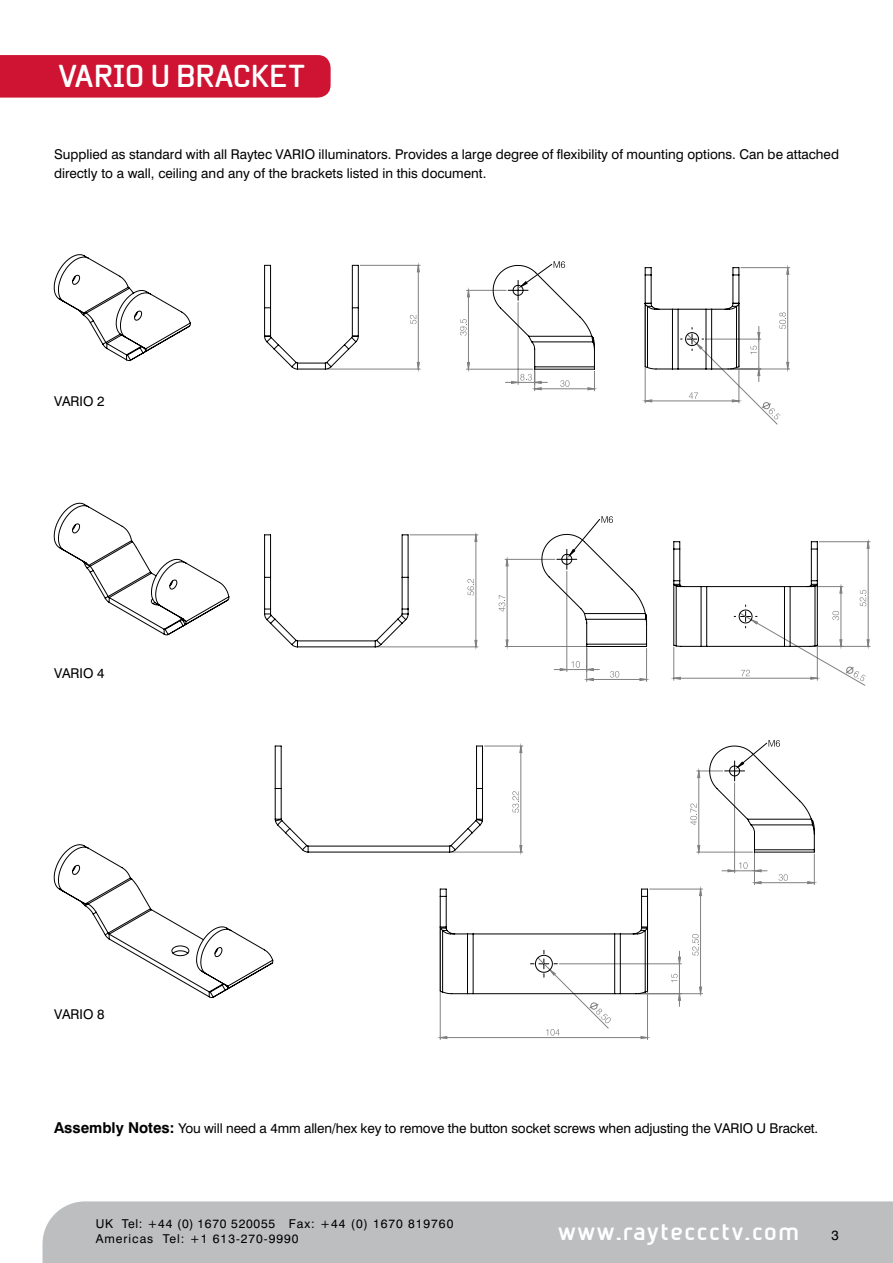
<style>
.page{position:relative;width:893px;height:1263px;background:#fff}
.page>*{position:absolute;margin:0;border:0;box-sizing:border-box;transform-origin:0 0}
.t1{font:700 30.3px "Beta Sans";letter-spacing:-.03em;color:#fff}
.t2{font:700 24px "Beta Sans";letter-spacing:.04em;color:#fff}
.t3{font:13.5px/19.5px "Swiss 721 BT";color:#000}
.t4{font:12.15px/15.5px "Swiss 721 BT";letter-spacing:.08em;color:#000}
.s1{font-weight:700;font-size:15px}
</style>
<div class="page">
<div style="left:0;top:55px;width:331px;height:43px;background:#ce1432"></div>
<div style="left:43px;top:1201px;width:850px;height:62px;background:#bcbec0"></div>
<svg style="left:54px;top:254px;width:137px;height:107px"></svg>
<svg style="left:54px;top:503px;width:176px;height:132px"></svg>
<hr style="left:327px;top:369px;width:93px;height:1px;background:#808080">
<hr style="left:360px;top:265px;width:60px;height:1px;background:#808080">
<svg style="left:410px;top:265px;width:10px;height:104px"></svg>
<svg style="left:264px;top:265px;width:95px;height:105px"></svg>
<svg style="left:460px;top:261px;width:135px;height:130px"></svg>
<svg style="left:644px;top:267px;width:146px;height:158px"></svg>
<hr style="left:377px;top:647px;width:101px;height:1px;background:#808080">
<hr style="left:410px;top:535px;width:68px;height:1px;background:#808080">
<svg style="left:467px;top:534px;width:10px;height:113px"></svg>
<svg style="left:264px;top:534px;width:145px;height:113px"></svg>
<svg style="left:673px;top:541px;width:197px;height:145px"></svg>
<svg style="left:499px;top:516px;width:148px;height:165px"></svg>
<svg style="left:54px;top:740px;width:761px;height:300px"></svg>
<h1 class="t1" style="left:57px;top:58px;width:250px">VARIO U BRACKET</h1>
<p class="t3" style="left:54px;top:144px;width:786px">Supplied as standard with all Raytec VARIO illuminators. Provides a large degree of flexibility of mounting options. Can be attached directly to a wall, ceiling and any of the brackets listed in this document.</p>
<p class="t3" style="left:54px;top:391px;width:52px">VARIO 2</p>
<p class="t3" style="left:54px;top:663px;width:52px">VARIO 4</p>
<p class="t3" style="left:54px;top:1004px;width:52px">VARIO 8</p>
<p class="t3" style="left:54px;top:1119px;width:766px"><span class="s1">Assembly Notes:</span> You will need a 4mm allen/hex key to remove the button socket screws when adjusting the VARIO U Bracket.</p>
<p class="t4" style="left:96px;top:1215px;width:359px">UK Tel: +44 (0) 1670 520055 Fax: +44 (0) 1670 819760<br>Americas Tel: +1 613-270-9990</p>
<h2 class="t2" style="left:558px;top:1217px;width:243px">www.rayteccctv.com</h2>
<p class="t3" style="left:832px;top:1226px;width:9px">3</p>
</div>
